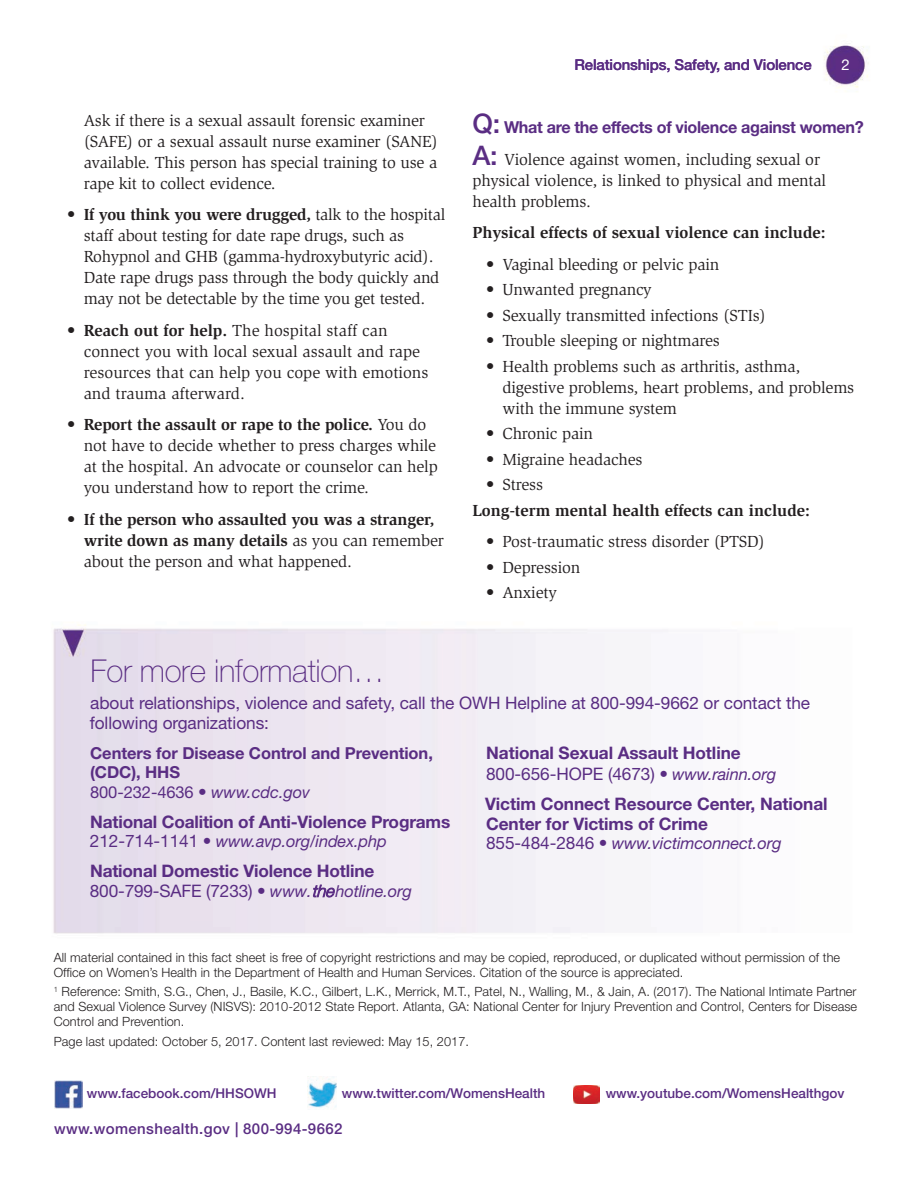
<style>
.page{position:relative;width:918px;height:1188px;background:#fff}
.page>*{position:absolute;margin:0;border:0;box-sizing:border-box;transform-origin:0 0}
.t1{font:100 31.5px "Helvetica Neue LT Std";letter-spacing:-.01em;color:#5a2d83}
.t2{font:700 17.25px/19.4px "Helvetica Neue LT Std";letter-spacing:-.005em;color:#5a2d83}
.t3{font:17.25px/19.5px "Helvetica Neue LT Std";letter-spacing:-.005em;color:#5a2d83}
.t4{font:16.5px/21px "Slimbach Std";letter-spacing:-.01em;color:#231f20}
.t5{font:700 16.5px/21px "Slimbach Std";color:#231f20}
.t6{font:700 16.5px/19.5px "Helvetica Neue LT Std";letter-spacing:-.01em;color:#5a2d83}
.t7{font:italic 16.5px "Helvetica Neue LT Std";letter-spacing:-.01em;color:#5a2d83}
.t8{font:500 15px "Helvetica Neue LT Std";letter-spacing:.025em;color:#5a2d83}
.t9{font:500 15px "Helvetica Neue LT Std";letter-spacing:-.01em;color:#5a2d83}
.t10{font:15px "Helvetica Neue LT Std";color:#fff}
.t11{font:500 13.5px "Helvetica Neue LT Std";color:#5a2d83}
.t12{font:300 12.75px/15px "Helvetica Neue LT Std";letter-spacing:.005em;color:#231f20}
.s1{font-weight:700}
.s2{font-weight:400}
.s3{font-weight:500;font-size:27px}
.s4{font-family:"Helvetica Neue LT Std";font-weight:500;font-size:27px;color:#5a2d83}
.s5{font-weight:400;font-size:17.25px}
.s6{font-weight:400;font-style:italic}
.s7{font-style:normal;font-size:17.25px}
.s8{font-weight:400;font-style:italic;font-size:16.5px}
.s9{font-weight:300;font-style:italic;font-size:16.5px}
</style>
<div class="page">
<img style="left:53px;top:43px;width:816px;height:891px">
<img style="left:54px;top:1080px;width:28px;height:29px">
<img style="left:307px;top:1076px;width:30px;height:32px">
<img style="left:573px;top:1085px;width:27px;height:19px">
<p class="t4" style="left:84px;top:110px;width:356px">Ask if there is a sexual assault forensic examiner (SAFE) or a sexual assault nurse examiner (SANE) available. This person has special training to use a rape kit to collect evidence.</p>
<p class="t4" style="left:84px;top:204px;width:363px;text-indent:-16px">• <span class="s1">If you think you were drugged,</span> talk to the hospital staff about testing for date rape drugs, such as Rohypnol and GHB (gamma-hydroxybutyric acid).<br>Date rape drugs pass through the body quickly and may not be detectable by the time you get tested.</p>
<p class="t4" style="left:84px;top:320px;width:346px;text-indent:-16px">• <span class="s1">Reach out for help.</span> The hospital staff can connect you with local sexual assault and rape resources that can help you cope with emotions and trauma afterward.</p>
<p class="t4" style="left:84px;top:414px;width:356px;text-indent:-16px">• <span class="s1">Report the assault or rape to the police.</span> You do not have to decide whether to press charges while at the hospital. An advocate or counselor can help you understand how to report the crime.</p>
<p class="t5" style="left:84px;top:509px;width:362px;text-indent:-16px"><span class="s2">•</span> If the person who assaulted you was a stranger, write down as many details <span class="s2">as you can remember about the person and what happened.</span></p>
<p class="t9" style="left:574px;top:56px;width:239px">Relationships, Safety, and Violence</p>
<p class="t10" style="left:841px;top:56px;width:10px">2</p>
<p class="t6" style="left:472px;top:117px;width:393px"><span class="s3">Q:</span> What are the effects of violence against women?</p>
<p class="t4" style="left:472px;top:149px;width:355px"><span class="s4">A:</span> Violence against women, including sexual or physical violence, is linked to physical and mental health problems.</p>
<p class="t5" style="left:473px;top:222px;width:355px">Physical effects of sexual violence can include:</p>
<p class="t4" style="left:486px;top:254px;width:235px">• Vaginal bleeding or pelvic pain</p>
<p class="t4" style="left:486px;top:279px;width:167px">• Unwanted pregnancy</p>
<p class="t4" style="left:486px;top:305px;width:281px">• Sexually transmitted infections (STIs)</p>
<p class="t4" style="left:486px;top:330px;width:235px">• Trouble sleeping or nightmares</p>
<p class="t4" style="left:502px;top:356px;width:353px;text-indent:-16px">• Health problems such as arthritis, asthma, digestive problems, heart problems, and problems with the immune system</p>
<p class="t4" style="left:486px;top:423px;width:109px">• Chronic pain</p>
<p class="t4" style="left:486px;top:449px;width:158px">• Migraine headaches</p>
<p class="t4" style="left:486px;top:474px;width:59px">• Stress</p>
<p class="t5" style="left:472px;top:500px;width:339px">Long-term mental health effects can include:</p>
<p class="t4" style="left:486px;top:531px;width:281px">• Post-traumatic stress disorder (PTSD)</p>
<p class="t4" style="left:486px;top:557px;width:96px">• Depression</p>
<p class="t4" style="left:486px;top:582px;width:72px">• Anxiety</p>
<h1 class="t1" style="left:91px;top:653px;width:296px">For more information…</h1>
<p class="t3" style="left:90px;top:693px;width:722px">about relationships, violence and safety, call the OWH Helpline at 800-994-9662 or contact the following organizations:</p>
<p class="t6" style="left:90px;top:743px;width:344px">Centers for Disease Control and Prevention, (CDC), HHS<br><span class="s2">800-232-4636</span> <span class="s5">•</span> <span class="s6">www.cdc.gov</span></p>
<p class="t2" style="left:90px;top:811px;width:362px">National Coalition of Anti-Violence Programs</p>
<p class="t7" style="left:90px;top:831px;width:298px"><span class="s7">212-714-1141 •</span> www.avp.org/index.php</p>
<p class="t2" style="left:90px;top:861px;width:324px">National Domestic Violence Hotline<br><span class="s2">800-799-SAFE (7233) •</span> <span class="s8">www.</span><span class="s9">the</span><span class="s8">hotline.org</span></p>
<p class="t2" style="left:486px;top:742px;width:292px;line-height:21px">National Sexual Assault Hotline<br><span class="s2">800-656-HOPE (4673) •</span> <span class="s8">www.rainn.org</span></p>
<p class="t2" style="left:485px;top:794px;width:344px">Victim Connect Resource Center, National<br>Center for Victims of Crime</p>
<p class="t7" style="left:486px;top:833px;width:297px"><span class="s7">855-484-2846 •</span> www.victimconnect.org</p>
<p class="t12" style="left:54px;top:949px;width:788px">All material contained in this fact sheet is free of copyright restrictions and may be copied, reproduced, or duplicated without permission of the<br>Office on Women’s Health in the Department of Health and Human Services. Citation of the source is appreciated.</p>
<p class="t12" style="left:54px;top:984px;width:805px;text-align:justify"><sup>1</sup> Reference: Smith, S.G., Chen, J., Basile, K.C., Gilbert, L.K., Merrick, M.T., Patel, N., Walling, M., &amp; Jain, A. (2017). The National Intimate Partner and Sexual Violence Survey (NISVS): 2010-2012 State Report. Atlanta, GA: National Center for Injury Prevention and Control, Centers for Disease Control and Prevention.</p>
<p class="t12" style="left:54px;top:1033px;width:417px">Page last updated: October 5, 2017. Content last reviewed: May 15, 2017.</p>
<p class="t11" style="left:87px;top:1085px;width:191px">www.facebook.com/HHSOWH</p>
<p class="t11" style="left:342px;top:1085px;width:205px">www.twitter.com/WomensHealth</p>
<p class="t11" style="left:606px;top:1085px;width:240px">www.youtube.com/WomensHealthgov</p>
<p class="t8" style="left:54px;top:1119px;width:290px">www.womenshealth.gov | 800-994-9662</p>
</div>
